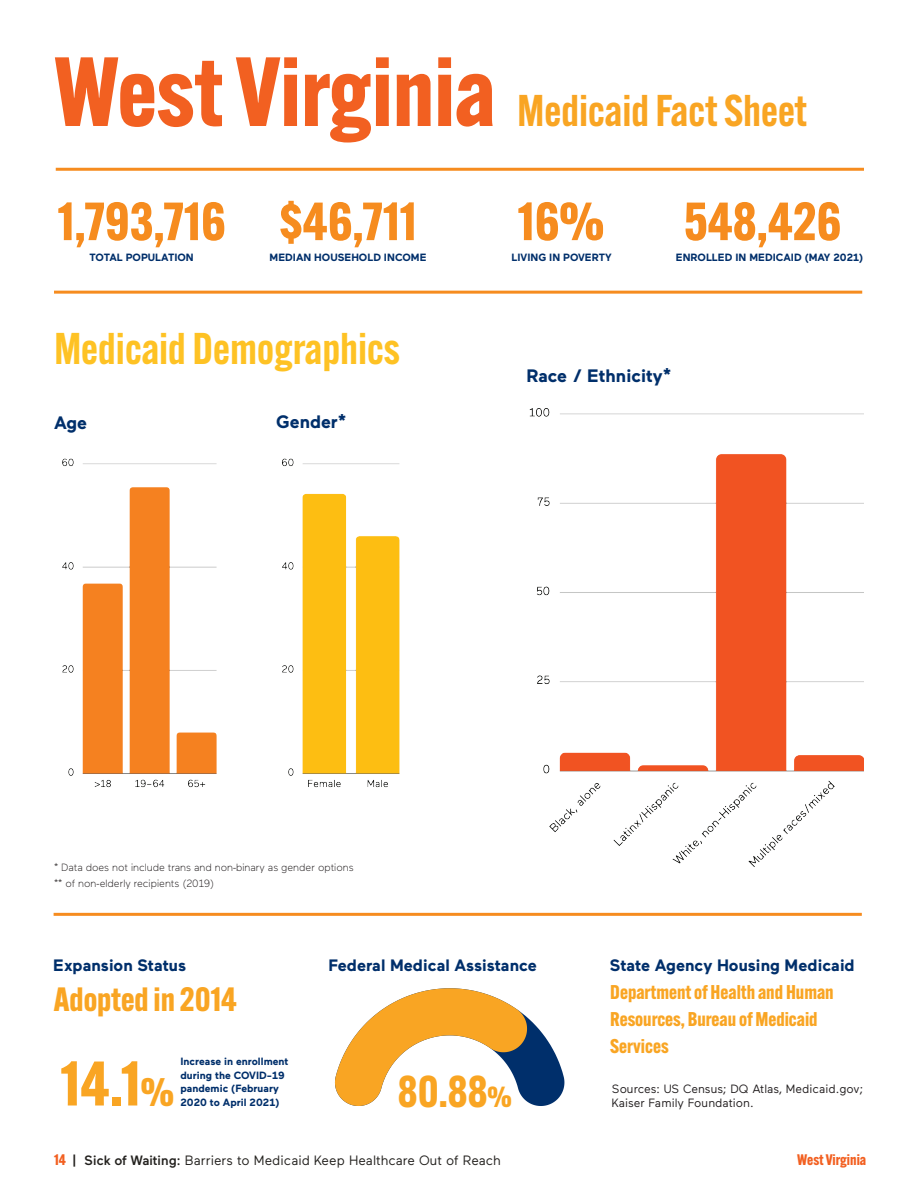
<style>
.page{position:relative;width:918px;height:1188px;background:#fff}
.page>*{position:absolute;margin:0;border:0;box-sizing:border-box;transform-origin:0 0}
.t1{font:700 61.5px "Alternate Gothic ATF";color:#f9a523}
.t2{font:700 52.5px "Alternate Gothic ATF";color:#f68c1f}
.t3{font:600 43.5px "Alternate Gothic ATF";color:#f9a523}
.t4{font:600 43.5px "Alternate Gothic ATF";color:#fec224}
.t5{font:700 43.5px "Alternate Gothic ATF";color:#f9a523}
.t6{font:700 33px "Alternate Gothic ATF";color:#f9a523}
.t7{font:700 19.5px/27px "Alternate Gothic ATF";color:#f9a523}
.t8{font:700 18px "Maax";color:#002f6b}
.t9{font:700 16.5px "Maax";color:#002f6b}
.t10{font:700 15px "Alternate Gothic ATF";color:#f26021}
.t11{font:13.5px "Maax";color:#23211e}
.t12{font:12px/14.4px "Maax";color:#231f20}
.t13{font:700 10.5px/13.5px "Maax";color:#002f6b}
.t14{font:300 10.5px/15.9px "Maax";color:#231f20}
.s1{font-weight:700;font-size:96px;color:#f26021}
.s2{font-size:39px}
.s3{font-size:28.5px}
.s4{font-family:"Alternate Gothic ATF";font-weight:700;font-size:15px;color:#f26021}
.s5{font-weight:500}
</style>
<div class="page">
<img style="left:62px;top:408px;width:802px;height:459px">
<hr style="left:54px;top:291px;width:808px;height:3px;background:#f68c1f">
<hr style="left:56px;top:168px;width:808px;height:3px;background:#f68c1f">
<hr style="left:54px;top:913px;width:808px;height:3px;background:#f68c1f">
<svg style="left:335px;top:988px;width:229px;height:118px"></svg>
<h3 class="t3" style="left:54px;top:83px;width:755px"><span class="s1">West Virginia</span> Medicaid Fact Sheet</h3>
<h2 class="t2" style="left:58px;top:188px;width:361px">1,793,716 $46,711</h2>
<h2 class="t2" style="left:518px;top:188px;width:88px">16%</h2>
<h2 class="t2" style="left:684px;top:188px;width:159px">548,426</h2>
<p class="t13" style="left:90px;top:251px;width:106px">TOTAL POPULATION</p>
<p class="t13" style="left:270px;top:251px;width:159px">MEDIAN HOUSEHOLD INCOME</p>
<p class="t13" style="left:512px;top:251px;width:102px">LIVING IN POVERTY</p>
<p class="t13" style="left:676px;top:251px;width:189px">ENROLLED IN MEDICAID (MAY 2021)</p>
<h3 class="t4" style="left:54px;top:321px;width:347px">Medicaid Demographics</h3>
<h3 class="t8" style="left:54px;top:413px;width:35px">Age</h3>
<h3 class="t8" style="left:276px;top:412px;width:72px">Gender*</h3>
<h3 class="t8" style="left:527px;top:366px;width:146px">Race / Ethnicity*</h3>
<p class="t14" style="left:54px;top:859px;width:301px">* Data does not include trans and non-binary as gender options ** of non-elderly recipients (2019)</p>
<h3 class="t9" style="left:53px;top:956px;width:134px">Expansion Status</h3>
<h3 class="t6" style="left:54px;top:979px;width:185px">Adopted in 2014</h3>
<h1 class="t1" style="left:61px;top:1045px;width:115px">14.1<span class="s2">%</span></h1>
<p class="t13" style="left:180px;top:1055px;width:110px">Increase in enrollment during the COVID-19 pandemic (February<br>2020 to April 2021)</p>
<h3 class="t9" style="left:328px;top:956px;width:210px">Federal Medical Assistance</h3>
<h3 class="t9" style="left:610px;top:957px;width:247px">State Agency Housing Medicaid</h3>
<h3 class="t7" style="left:610px;top:979px;width:225px">Department of Health and Human<br>Resources, Bureau of Medicaid<br>Services</h3>
<h3 class="t5" style="left:398px;top:1064px;width:115px">80.88<span class="s3">%</span></h3>
<p class="t12" style="left:612px;top:1081px;width:253px">Sources: US Census; DQ Atlas, Medicaid.gov;<br>Kaiser Family Foundation.</p>
<p class="t11" style="left:54px;top:1153px;width:448px"><span class="s4">14</span> <span class="s5">| Sick of Waiting:</span> Barriers to Medicaid Keep Healthcare Out of Reach</p>
<h3 class="t10" style="left:797px;top:1150px;width:70px">West Virginia</h3>
</div>
